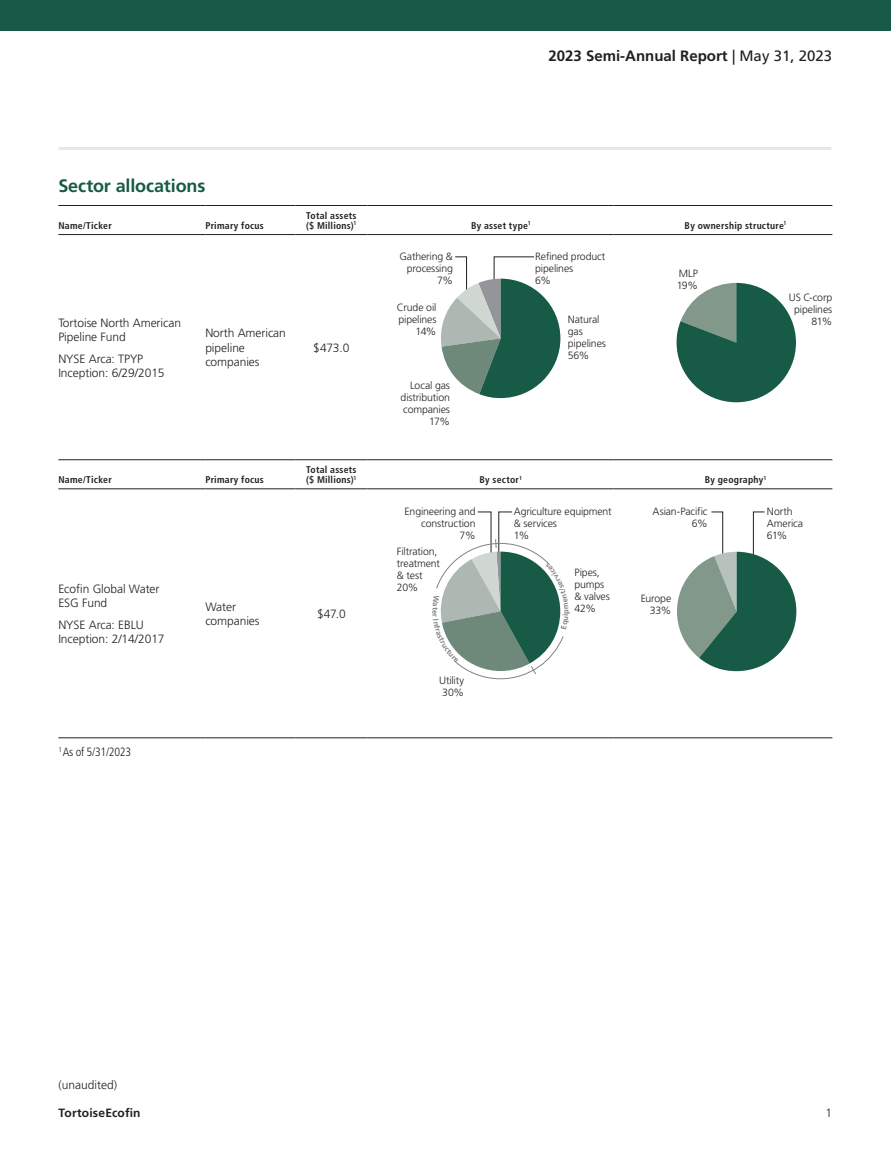
<style>
.page{position:relative;width:891px;height:1161px;background:#fff}
.page>*{position:absolute;margin:0;border:0;box-sizing:border-box;transform-origin:0 0}
.t1{font:700 18px "Frutiger LT Std";letter-spacing:-.005em;color:#175a45}
.t2{font:700 15px "Frutiger LT Std";color:#231f20}
.t3{font:300 12px/14.2px "Frutiger LT Std";letter-spacing:-.005em;color:#231f20}
.t4{font:700 12px "Frutiger LT Std";letter-spacing:.015em;color:#231f20}
.t5{font:300 condensed 12px "Frutiger LT Std";letter-spacing:-.02em;color:#231f20}
.t6{font:300 10.5px/12px "Frutiger LT Std";letter-spacing:-.015em;color:#231f20}
.t7{font:700 condensed 9.75px/9.8px "Frutiger LT Std";letter-spacing:.025em;color:#231f20}
.t8{font:700 7.5px "Frutiger LT Std";color:#808285}
.s1{font-weight:400}
</style>
<div class="page">
<div style="left:0;top:0;width:891px;height:32px;background:#175a45"></div>
<hr style="left:58px;top:147px;width:773px;height:3px;background:#e6e7e9">
<hr style="left:58px;top:205px;width:147px;height:1px;background:#231f20">
<hr style="left:58px;top:234px;width:147px;height:1px;background:#231f20">
<hr style="left:205px;top:205px;width:90px;height:1px;background:#231f20">
<hr style="left:295px;top:205px;width:72px;height:1px;background:#231f20">
<hr style="left:205px;top:234px;width:90px;height:1px;background:#231f20">
<hr style="left:295px;top:234px;width:72px;height:1px;background:#231f20">
<hr style="left:367px;top:205px;width:246px;height:1px;background:#231f20">
<hr style="left:367px;top:234px;width:246px;height:1px;background:#231f20">
<hr style="left:613px;top:205px;width:219px;height:1px;background:#231f20">
<hr style="left:613px;top:234px;width:219px;height:1px;background:#231f20">
<hr style="left:58px;top:459px;width:147px;height:1px;background:#231f20">
<hr style="left:205px;top:459px;width:90px;height:1px;background:#231f20">
<hr style="left:295px;top:459px;width:72px;height:1px;background:#231f20">
<hr style="left:367px;top:459px;width:246px;height:1px;background:#231f20">
<hr style="left:613px;top:459px;width:219px;height:1px;background:#231f20">
<hr style="left:58px;top:488px;width:147px;height:1px;background:#231f20">
<hr style="left:205px;top:488px;width:90px;height:1px;background:#231f20">
<hr style="left:295px;top:488px;width:72px;height:1px;background:#231f20">
<hr style="left:367px;top:488px;width:246px;height:1px;background:#231f20">
<hr style="left:613px;top:488px;width:219px;height:1px;background:#231f20">
<hr style="left:58px;top:737px;width:147px;height:1px;background:#231f20">
<hr style="left:205px;top:737px;width:90px;height:1px;background:#231f20">
<hr style="left:295px;top:737px;width:72px;height:1px;background:#231f20">
<hr style="left:367px;top:737px;width:246px;height:1px;background:#231f20">
<hr style="left:613px;top:737px;width:219px;height:1px;background:#231f20">
<svg style="left:677px;top:283px;width:119px;height:119px"></svg>
<svg style="left:441px;top:256px;width:119px;height:142px"></svg>
<svg style="left:677px;top:512px;width:119px;height:159px"></svg>
<svg style="left:436px;top:512px;width:128px;height:167px"></svg>
<h2 class="t2" style="left:549px;top:47px;width:285px">2023 Semi-Annual Report <span class="s1">| May 31, 2023</span></h2>
<h1 class="t1" style="left:58px;top:175px;width:149px">Sector allocations</h1>
<p class="t7" style="left:58px;top:220px;width:55px">Name/Ticker</p>
<p class="t7" style="left:205px;top:220px;width:60px">Primary focus</p>
<p class="t7" style="left:306px;top:211px;width:52px">Total assets ($ Millions)<sup>1</sup></p>
<p class="t7" style="left:471px;top:220px;width:61px">By asset type<sup>1</sup></p>
<p class="t7" style="left:685px;top:220px;width:103px">By ownership structure<sup>1</sup></p>
<p class="t3" style="left:58px;top:316px;width:124px">Tortoise North American<br>Pipeline Fund</p>
<p class="t3" style="left:58px;top:352px;width:108px">NYSE Arca: TPYP<br>Inception: 6/29/2015</p>
<p class="t3" style="left:205px;top:326px;width:82px">North American pipeline companies</p>
<p class="t3" style="left:313px;top:341px;width:38px">$473.0</p>
<p class="t6" style="left:400px;top:250px;width:55px;text-align:right">Gathering &amp; processing<br>7%</p>
<p class="t6" style="left:397px;top:301px;width:41px;text-align:right">Crude oil pipelines<br>14%</p>
<p class="t6" style="left:401px;top:379px;width:51px;text-align:right">Local gas distribution companies<br>17%</p>
<p class="t6" style="left:535px;top:250px;width:72px">Refined product pipelines<br>6%</p>
<p class="t6" style="left:568px;top:314px;width:40px">Natural gas pipelines<br>56%</p>
<p class="t6" style="left:677px;top:267px;width:23px">MLP<br>19%</p>
<p class="t7" style="left:58px;top:475px;width:55px">Name/Ticker</p>
<p class="t7" style="left:205px;top:475px;width:60px">Primary focus</p>
<p class="t7" style="left:306px;top:465px;width:52px">Total assets ($ Millions)<sup>1</sup></p>
<p class="t7" style="left:480px;top:475px;width:44px">By sector<sup>1</sup></p>
<p class="t7" style="left:705px;top:475px;width:63px">By geography<sup>1</sup></p>
<p class="t6" style="left:789px;top:291px;width:45px;text-align:right">US C-corp pipelines<br>81%</p>
<p class="t3" style="left:58px;top:582px;width:103px">Ecofin Global Water<br>ESG Fund</p>
<p class="t3" style="left:58px;top:618px;width:108px">NYSE Arca: EBLU<br>Inception: 2/14/2017</p>
<p class="t5" style="left:58px;top:745px;width:74px"><sup>1</sup> As of 5/31/2023</p>
<p class="t3" style="left:205px;top:600px;width:56px">Water companies</p>
<p class="t3" style="left:317px;top:607px;width:30px">$47. 0</p>
<p class="t6" style="left:405px;top:505px;width:72px;text-align:right">Engineering and construction<br>7%</p>
<p class="t6" style="left:514px;top:505px;width:99px">Agriculture equipment &amp; services<br>1%</p>
<p class="t6" style="left:653px;top:505px;width:56px;text-align:right">Asian-Pacific<br>6%</p>
<p class="t6" style="left:397px;top:546px;width:45px">Filtration, treatment &amp; test<br>20%</p>
<p class="t6" style="left:575px;top:566px;width:37px">Pipes, pumps &amp; valves<br>42%</p>
<p class="t8" style="left:440px;top:610px;width:6px;rotate:90deg">e</p>
<p class="t8" style="left:561px;top:614px;width:6px;rotate:-90deg">p</p>
<p class="t6" style="left:439px;top:674px;width:27px;text-align:center">Utility<br>30%</p>
<p class="t6" style="left:641px;top:592px;width:32px;text-align:right">Europe<br>33%</p>
<p class="t6" style="left:767px;top:505px;width:38px">North<br>America<br>61%</p>
<p class="t3" style="left:58px;top:1078px;width:60px">(unaudited)</p>
<p class="t4" style="left:58px;top:1105px;width:84px">TortoiseEcofin</p>
<p class="t3" style="left:825px;top:1105px;width:8px">1</p>
</div>
